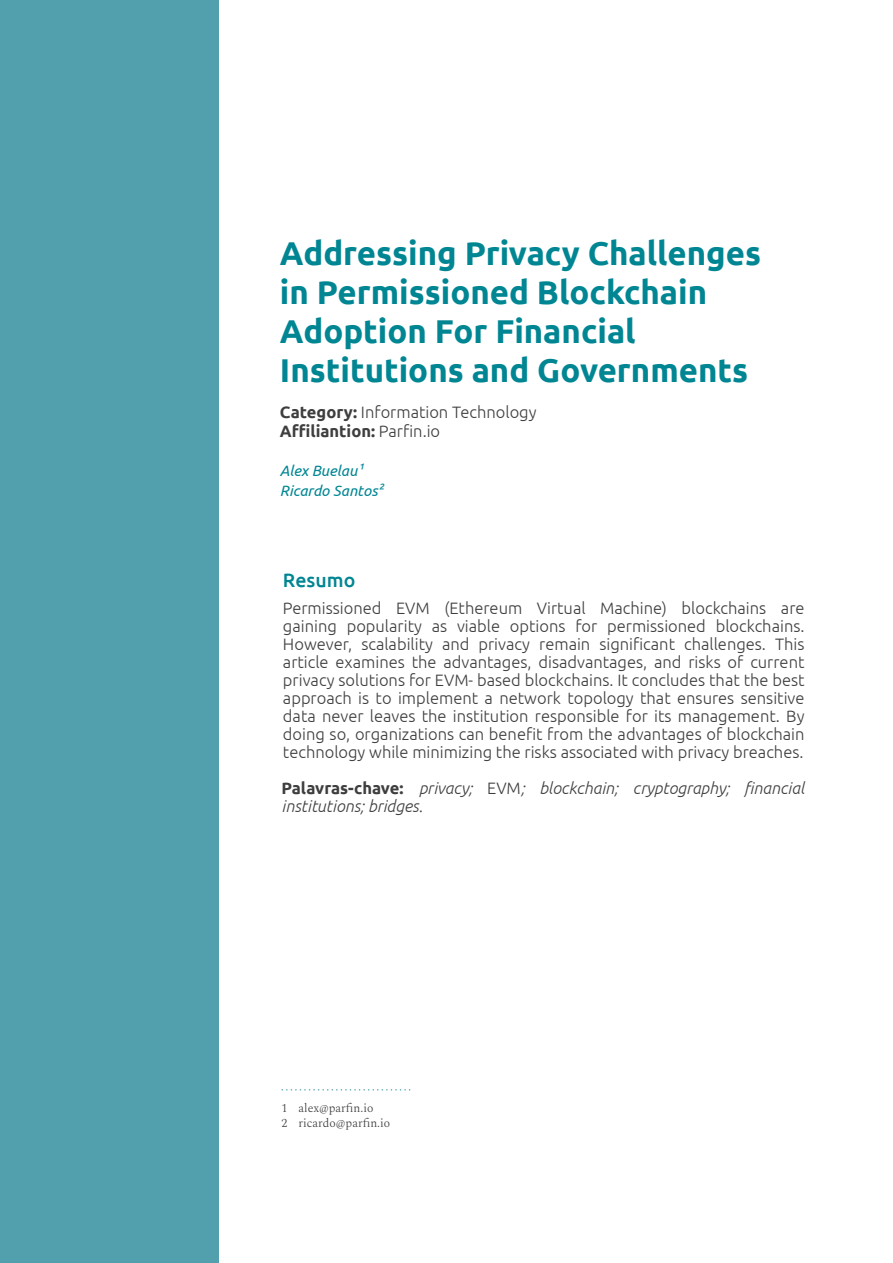
<style>
.page{position:relative;width:893px;height:1263px;background:#fff}
.page>*{position:absolute;margin:0;border:0;box-sizing:border-box;transform-origin:0 0}
._02-AutorArtigo{font:700 33px/39px "Ubuntu";color:#008693}
._04a-Titulo1{font:500 19.5px "Ubuntu";color:#008693}
._04a-Titulo1-2{font:300 16.5px/18px "Ubuntu";color:#3e3e3f;text-align:justify}
.t1{font:italic 300 16.5px/18px "Ubuntu";color:#3e3e3f}
._02-AutorArtigo-2{font:300 16.5px "Ubuntu";color:#3e3e3f}
._02-AutorArtigo-3{font:700 16.5px "Ubuntu";color:#3e3e3f}
._02-AutorArtigo-4{font:italic 15px "Ubuntu";color:#008693}
._07-RodapePreto{font:300 12px "Spectral";color:#3e3e3f}
.s1{font-weight:700}
.s2{font-weight:300}
.s3{font-weight:700;font-style:normal}
.s4{font-style:normal}
</style>
<div class="page">
<div style="left:0;top:0;width:218px;height:1263px;background:#529fae"></div>
<svg style="left:281px;top:1089px;width:129px;height:1px"></svg>
<p class="_02-AutorArtigo" style="left:280px;top:233px;width:483px">Addressing Privacy Challenges in Permissioned Blockchain<br>Adoption For Financial<br>Institutions and Governments</p>
<p class="_02-AutorArtigo-2" style="left:280px;top:402px;width:258px"><span class="s1">Category:</span> Information Technology</p>
<p class="_02-AutorArtigo-3" style="left:280px;top:421px;width:162px">Affiliantion: <span class="s2">Parfin.io</span></p>
<p class="_02-AutorArtigo-4" style="left:280px;top:462px;width:84px">Alex Buelau1</p>
<p class="_02-AutorArtigo-4" style="left:280px;top:481px;width:104px">Ricardo Santos2</p>
<p class="_04a-Titulo1" style="left:283px;top:567px;width:74px">Resumo</p>
<p class="_04a-Titulo1-2" style="left:283px;top:599px;width:523px">Permissioned EVM (Ethereum Virtual Machine) blockchains are gaining popularity as viable options for permissioned blockchains.<br>However, scalability and privacy remain significant challenges. This article examines the advantages, disadvantages, and risks of current privacy solutions for EVM- based blockchains. It concludes that the best approach is to implement a network topology that ensures sensitive data never leaves the institution responsible for its management. By doing so, organizations can benefit from the advantages of blockchain technology while minimizing the risks associated with privacy breaches.</p>
<p class="t1" style="left:281px;top:779px;width:524px"><span class="s3">Palavras-chave:</span> privacy; <span class="s4">EVM</span>; blockchain; cryptography; financial institutions; bridges.</p>
<p class="_07-RodapePreto" style="left:281px;top:1099px;width:7px">1</p>
<p class="_07-RodapePreto" style="left:281px;top:1114px;width:7px">2</p>
<p class="_07-RodapePreto" style="left:299px;top:1099px;width:76px">alex@parfin.io</p>
<p class="_07-RodapePreto" style="left:299px;top:1114px;width:93px">ricardo@parfin.io</p>
</div>
